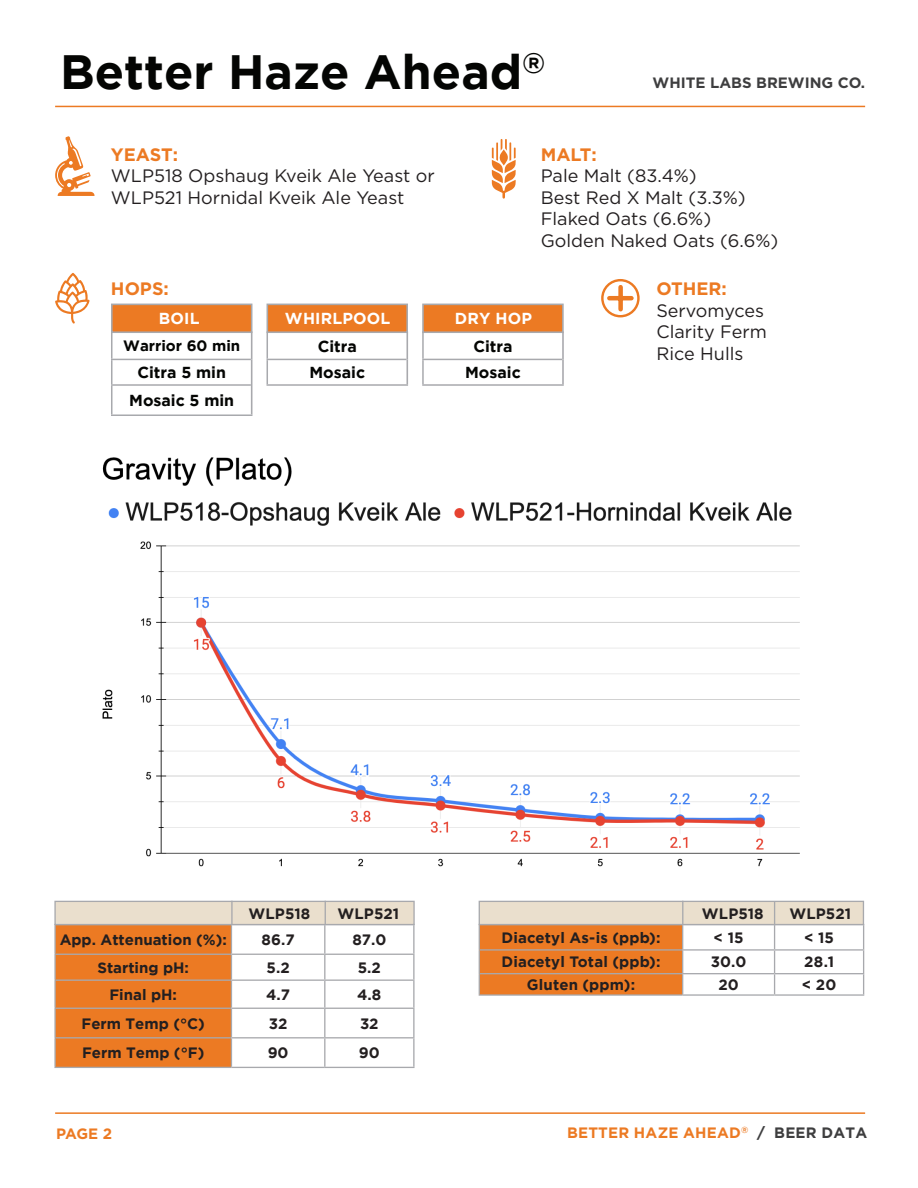
<style>
.page{position:relative;width:918px;height:1188px;background:#fff}
.page>*{position:absolute;margin:0;border:0;box-sizing:border-box;transform-origin:0 0}
.t1{font:700 48px "Gotham";color:#040503}
.t2{font:18px/21.6px "Gotham";color:#231f20}
.t3{font:700 18px "Gotham";color:#ec7a23}
.t4{font:700 15.9px "Gotham";color:#040503}
.t5{font:700 15.9px "Gotham";letter-spacing:.01em;color:#fff}
.t6{font:700 15px "Gotham";color:#231f20}
.t7{font:700 15px "Gotham";letter-spacing:.015em;color:#ec7a23}
.t8{font:700 15px "Gotham";color:#3e3e3f}
.t9{font:700 15px "Gotham";color:#040503}
.t10{font:700 15px "Gotham";color:#ec7a23}
.s1{color:#3e3e3f}
</style>
<div class="page">
<hr style="left:54px;top:925px;width:2px;height:29px;background:#a8a9ad">
<hr style="left:413px;top:925px;width:2px;height:29px;background:#a8a9ad">
<hr style="left:54px;top:954px;width:177px;height:1px;background:#a8a9ad">
<hr style="left:54px;top:955px;width:2px;height:25px;background:#a8a9ad">
<hr style="left:325px;top:954px;width:90px;height:1px;background:#a8a9ad">
<hr style="left:413px;top:955px;width:2px;height:25px;background:#a8a9ad">
<hr style="left:54px;top:980px;width:177px;height:1px;background:#a8a9ad">
<hr style="left:54px;top:981px;width:2px;height:27px;background:#a8a9ad">
<hr style="left:325px;top:980px;width:90px;height:1px;background:#a8a9ad">
<hr style="left:413px;top:981px;width:2px;height:27px;background:#a8a9ad">
<hr style="left:54px;top:1008px;width:177px;height:1px;background:#a8a9ad">
<hr style="left:54px;top:1009px;width:2px;height:28px;background:#a8a9ad">
<hr style="left:325px;top:1008px;width:90px;height:1px;background:#a8a9ad">
<hr style="left:413px;top:1009px;width:2px;height:28px;background:#a8a9ad">
<hr style="left:54px;top:1037px;width:177px;height:1px;background:#a8a9ad">
<hr style="left:54px;top:1038px;width:2px;height:29px;background:#a8a9ad">
<hr style="left:325px;top:1037px;width:90px;height:1px;background:#a8a9ad">
<hr style="left:413px;top:1038px;width:2px;height:29px;background:#a8a9ad">
<hr style="left:54px;top:1067px;width:177px;height:1px;background:#a8a9ad">
<hr style="left:231px;top:1067px;width:94px;height:1px;background:#a8a9ad">
<hr style="left:325px;top:1067px;width:90px;height:1px;background:#a8a9ad">
<hr style="left:479px;top:994px;width:204px;height:2px;background:#a8a9ad">
<hr style="left:683px;top:994px;width:92px;height:2px;background:#a8a9ad">
<hr style="left:775px;top:994px;width:89px;height:2px;background:#a8a9ad">
<svg style="left:55px;top:901px;width:359px;height:166px"></svg>
<svg style="left:479px;top:901px;width:385px;height:94px"></svg>
<img style="left:102px;top:457px;width:698px;height:410px">
<hr style="left:55px;top:106px;width:810px;height:1px;background:#ec7a23">
<hr style="left:55px;top:1112px;width:810px;height:2px;background:#ec7a23">
<svg style="left:55px;top:136px;width:40px;height:60px"></svg>
<svg style="left:492px;top:139px;width:24px;height:60px"></svg>
<svg style="left:55px;top:273px;width:35px;height:51px"></svg>
<svg style="left:601px;top:279px;width:39px;height:38px"></svg>
<div style="left:618px;top:287px;width:5px;height:22px;background:#ec7a23"></div>
<hr style="left:609px;top:296px;width:22px;height:4px;background:#ec7a23">
<hr style="left:111px;top:359px;width:140px;height:1px;background:#a8a9ad">
<hr style="left:111px;top:384px;width:140px;height:2px;background:#a8a9ad">
<svg style="left:111px;top:333px;width:1px;height:81px"></svg>
<hr style="left:111px;top:414px;width:141px;height:2px;background:#a8a9ad">
<svg style="left:251px;top:333px;width:1px;height:81px"></svg>
<hr style="left:267px;top:359px;width:140px;height:1px;background:#a8a9ad">
<svg style="left:267px;top:333px;width:1px;height:51px"></svg>
<hr style="left:267px;top:384px;width:141px;height:2px;background:#a8a9ad">
<svg style="left:407px;top:333px;width:1px;height:51px"></svg>
<hr style="left:422px;top:333px;width:2px;height:26px;background:#a8a9ad">
<hr style="left:422px;top:359px;width:140px;height:1px;background:#a8a9ad">
<hr style="left:422px;top:360px;width:2px;height:24px;background:#a8a9ad">
<hr style="left:422px;top:384px;width:142px;height:2px;background:#a8a9ad">
<hr style="left:562px;top:333px;width:2px;height:26px;background:#a8a9ad">
<hr style="left:562px;top:359px;width:2px;height:25px;background:#a8a9ad">
<div style="left:111px;top:304px;width:141px;height:29px;background:#ec7a23;border:2px solid #a8a9ad"></div>
<div style="left:267px;top:304px;width:141px;height:29px;background:#ec7a23;border:2px solid #a8a9ad"></div>
<div style="left:422px;top:304px;width:142px;height:29px;background:#ec7a23;border:2px solid #a8a9ad"></div>
<p class="t1" style="left:60px;top:44px;width:487px">Better Haze Ahead<sup>®</sup></p>
<p class="t8" style="left:653px;top:73px;width:214px">WHITE LABS BREWING CO.</p>
<p class="t3" style="left:111px;top:142px;width:69px">YEAST:</p>
<p class="t2" style="left:111px;top:165px;width:325px">WLP518 Opshaug Kveik Ale Yeast or<br>WLP521 Hornidal Kveik Ale Yeast</p>
<p class="t3" style="left:541px;top:142px;width:57px">MALT:</p>
<p class="t2" style="left:541px;top:165px;width:158px">Pale Malt (83.4%)</p>
<p class="t2" style="left:541px;top:186px;width:206px">Best Red X Malt (3.3%)</p>
<p class="t2" style="left:541px;top:208px;width:172px">Flaked Oats (6.6%)</p>
<p class="t2" style="left:541px;top:229px;width:239px">Golden Naked Oats (6.6%)</p>
<p class="t3" style="left:111px;top:277px;width:59px">HOPS:</p>
<p class="t3" style="left:656px;top:277px;width:72px">OTHER:</p>
<p class="t2" style="left:656px;top:299px;width:112px">Servomyces<br>Clarity Ferm<br>Rice Hulls</p>
<p class="t5" style="left:159px;top:309px;width:42px">BOIL</p>
<p class="t5" style="left:285px;top:309px;width:107px">WHIRLPOOL</p>
<p class="t5" style="left:455px;top:309px;width:79px">DRY HOP</p>
<p class="t4" style="left:318px;top:337px;width:41px">Citra</p>
<p class="t4" style="left:309px;top:363px;width:57px">Mosaic</p>
<p class="t4" style="left:473px;top:337px;width:41px">Citra</p>
<p class="t4" style="left:465px;top:363px;width:57px">Mosaic</p>
<p class="t9" style="left:123px;top:337px;width:119px">Warrior 60 min</p>
<p class="t4" style="left:137px;top:363px;width:90px">Citra 5 min</p>
<p class="t4" style="left:129px;top:391px;width:107px">Mosaic 5 min</p>
<p class="t6" style="left:248px;top:905px;width:63px">WLP518</p>
<p class="t6" style="left:337px;top:905px;width:63px">WLP521</p>
<p class="t6" style="left:702px;top:905px;width:63px">WLP518</p>
<p class="t6" style="left:789px;top:905px;width:63px">WLP521</p>
<p class="t6" style="left:60px;top:931px;width:169px">App. Attenuation (%):</p>
<p class="t6" style="left:262px;top:931px;width:34px">86.7</p>
<p class="t6" style="left:352px;top:931px;width:35px">87.0</p>
<p class="t6" style="left:97px;top:959px;width:93px">Starting pH:</p>
<p class="t6" style="left:267px;top:959px;width:25px">5.2</p>
<p class="t6" style="left:358px;top:959px;width:25px">5.2</p>
<p class="t6" style="left:109px;top:986px;width:69px">Final pH:</p>
<p class="t6" style="left:266px;top:986px;width:25px">4.7</p>
<p class="t6" style="left:357px;top:986px;width:26px">4.8</p>
<p class="t6" style="left:82px;top:1015px;width:125px">Ferm Temp (°C)</p>
<p class="t6" style="left:269px;top:1015px;width:20px">32</p>
<p class="t6" style="left:360px;top:1015px;width:20px">32</p>
<p class="t6" style="left:82px;top:1044px;width:124px">Ferm Temp (°F)</p>
<p class="t6" style="left:268px;top:1044px;width:22px">90</p>
<p class="t6" style="left:359px;top:1044px;width:22px">90</p>
<p class="t6" style="left:501px;top:929px;width:161px">Diacetyl As-is (ppb):</p>
<p class="t6" style="left:714px;top:929px;width:32px">&lt; 15</p>
<p class="t6" style="left:804px;top:929px;width:32px">&lt; 15</p>
<p class="t6" style="left:501px;top:953px;width:161px">Diacetyl Total (ppb):</p>
<p class="t6" style="left:711px;top:953px;width:37px">30.0</p>
<p class="t6" style="left:804px;top:953px;width:31px">28.1</p>
<p class="t6" style="left:527px;top:976px;width:110px">Gluten (ppm):</p>
<p class="t6" style="left:718px;top:976px;width:22px">20</p>
<p class="t6" style="left:802px;top:976px;width:36px">&lt; 20</p>
<p class="t10" style="left:56px;top:1123px;width:57px">PAGE 2</p>
<p class="t7" style="left:567px;top:1124px;width:302px">BETTER HAZE AHEAD<sup>®</sup> <span class="s1">/ BEER DATA</span></p>
</div>
